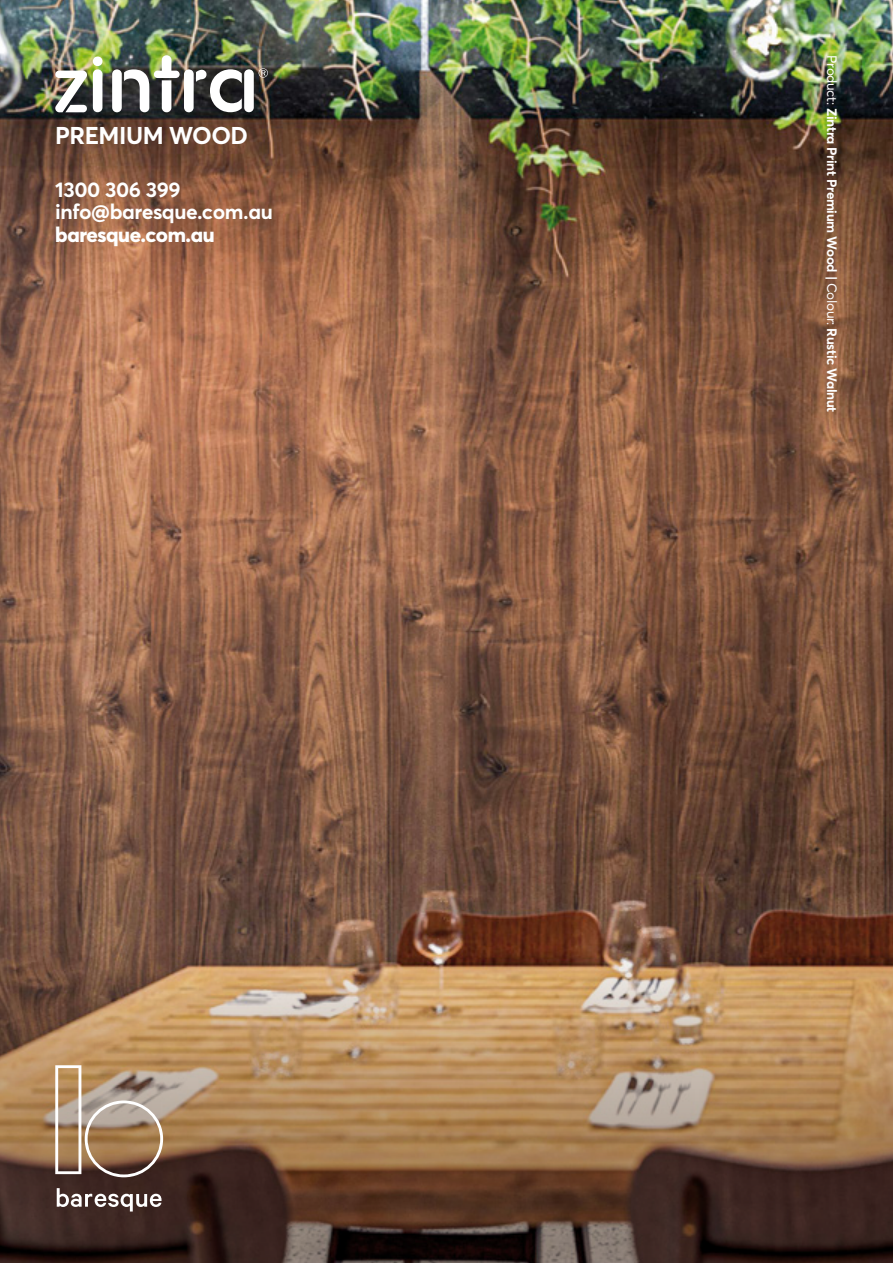
<style>
.page{position:relative;width:893px;height:1263px;background:#fff}
.page>*{position:absolute;margin:0;border:0;box-sizing:border-box;transform-origin:0 0}
.t1{font:700 24px "Averta";letter-spacing:-.02em;color:#fff}
.t2{font:700 21px/22.5px "Averta";letter-spacing:-.02em;color:#fff}
.t3{font:800 21px "Averta";letter-spacing:-.02em;color:#fff}
.t4{font:700 13.5px "Averta";letter-spacing:-.025em;color:#fff}
.s1{font-weight:400}
</style>
<div class="page">
<img style="left:0;top:0;width:893px;height:942px">
<svg style="left:0;top:942px;width:893px;height:321px;background:#8a684a"></svg>
<svg style="left:55px;top:71px;width:32px;height:41px"></svg>
<svg style="left:93px;top:57px;width:9px;height:55px"></svg>
<img style="left:112px;top:55px;width:156px;height:57px">
<svg style="left:55px;top:1065px;width:108px;height:112px;background:#a98f76"></svg>
<svg style="left:57px;top:1188px;width:105px;height:23px"></svg>
<h1 class="t1" style="left:55px;top:121px;width:195px">PREMIUM WOOD</h1>
<h2 class="t2" style="left:55px;top:178px;width:219px">1300 306 399 info@baresque.com.au</h2>
<h2 class="t3" style="left:55px;top:221px;width:161px">baresque.com.au</h2>
<p class="t4" style="left:841px;top:55px;width:358px;rotate:90deg"><span class="s1">Product:</span> Zintra Print Premium Wood | <span class="s1">Colour:</span> Rustic Walnut</p>
</div>
